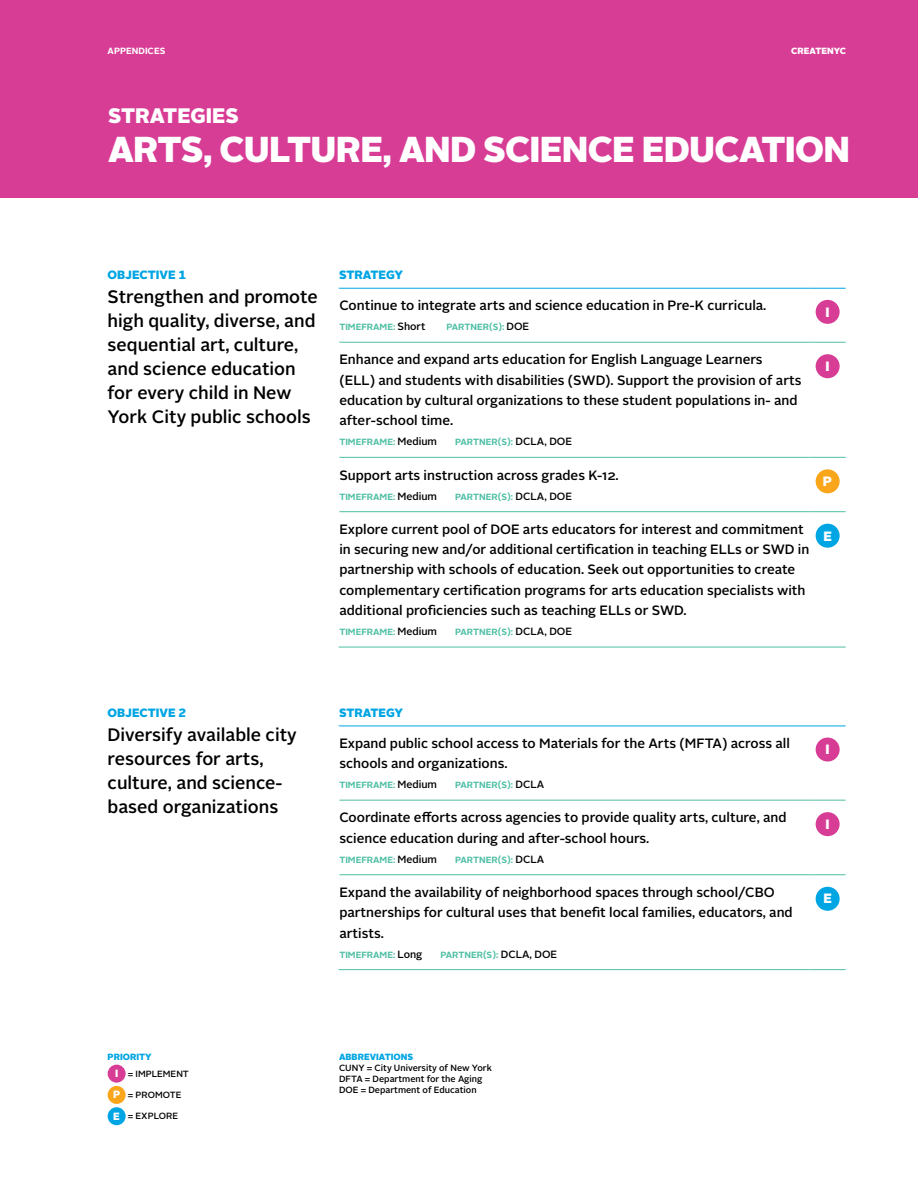
<style>
.page{position:relative;width:918px;height:1188px;background:#fff}
.page>*{position:absolute;margin:0;border:0;box-sizing:border-box;transform-origin:0 0}
.t1{font:900 36px "Alright Sans";letter-spacing:-.02em;color:#fff}
.t2{font:900 36px "Alright Sans";color:#fff}
.t3{font:900 21px "Alright Sans";color:#fff}
.t4{font:500 18px/24px "Alright Sans";color:#000}
.t5{font:500 13.5px/20.2px "Alright Sans";color:#000}
.t6{font:900 13.5px "Alright Sans";color:#fff}
.t7{font:900 12px "Alright Sans";color:#00a5e3}
.t8{font:700 9px "Alright Sans";color:#4fbfa5}
.t9{font:500 9px/10.8px "Alright Sans";color:#000}
.t10{font:700 9px "Alright Sans";color:#fff}
.t11{font:900 9px "Alright Sans";color:#00a5e3}
.t12{font:900 9px "Alright Sans";color:#fff}
.s1{font-weight:500;font-size:10.5px;color:#000}
.s2{font-weight:900;color:#00a5e3}
.s3{font-weight:900;font-size:10.5px;color:#fff}
</style>
<div class="page">
<div style="left:0;top:0;width:918px;height:198px;background:#d83d96"></div>
<div style="left:108px;top:1065px;width:18px;height:18px;background:#d83d96;border-radius:50%"></div>
<div style="left:108px;top:1086px;width:18px;height:18px;background:#faa61a;border-radius:50%"></div>
<div style="left:108px;top:1107px;width:18px;height:18px;background:#00a5e3;border-radius:50%"></div>
<svg style="left:339px;top:287px;width:507px;height:360px"></svg>
<hr style="left:339px;top:288px;width:471px;height:1px;background:#00a5e3">
<hr style="left:810px;top:288px;width:36px;height:1px;background:#00a5e3">
<hr style="left:339px;top:289px;width:1px;height:53px;background:#fff">
<hr style="left:339px;top:342px;width:1px;height:115px;background:#fff">
<hr style="left:339px;top:457px;width:1px;height:55px;background:#fff">
<hr style="left:339px;top:512px;width:1px;height:135px;background:#fff">
<hr style="left:339px;top:342px;width:471px;height:1px;background:#4fbfa5">
<hr style="left:339px;top:457px;width:471px;height:1px;background:#4fbfa5">
<hr style="left:339px;top:511px;width:471px;height:1px;background:#4fbfa5">
<hr style="left:339px;top:647px;width:471px;height:1px;background:#4fbfa5">
<hr style="left:810px;top:457px;width:36px;height:1px;background:#4fbfa5">
<hr style="left:810px;top:342px;width:36px;height:1px;background:#4fbfa5">
<hr style="left:810px;top:511px;width:36px;height:1px;background:#4fbfa5">
<hr style="left:810px;top:647px;width:36px;height:1px;background:#4fbfa5">
<div style="left:816px;top:300px;width:24px;height:24px;background:#d83d96;border-radius:50%"></div>
<div style="left:816px;top:354px;width:24px;height:24px;background:#d83d96;border-radius:50%"></div>
<div style="left:816px;top:469px;width:24px;height:24px;background:#faa61a;border-radius:50%"></div>
<div style="left:816px;top:524px;width:24px;height:24px;background:#00a5e3;border-radius:50%"></div>
<svg style="left:339px;top:725px;width:507px;height:186px"></svg>
<hr style="left:339px;top:726px;width:471px;height:1px;background:#00a5e3">
<hr style="left:810px;top:726px;width:36px;height:1px;background:#00a5e3">
<hr style="left:810px;top:800px;width:36px;height:1px;background:#4fbfa5">
<hr style="left:339px;top:800px;width:1px;height:75px;background:#fff">
<hr style="left:339px;top:875px;width:1px;height:94px;background:#fff">
<hr style="left:339px;top:874px;width:471px;height:1px;background:#4fbfa5">
<hr style="left:339px;top:969px;width:471px;height:1px;background:#4fbfa5">
<hr style="left:339px;top:726px;width:1px;height:74px;background:#fff">
<hr style="left:339px;top:800px;width:471px;height:1px;background:#4fbfa5">
<hr style="left:810px;top:874px;width:36px;height:1px;background:#4fbfa5">
<hr style="left:810px;top:969px;width:36px;height:1px;background:#4fbfa5">
<div style="left:816px;top:738px;width:24px;height:24px;background:#d83d96;border-radius:50%"></div>
<div style="left:816px;top:812px;width:24px;height:24px;background:#d83d96;border-radius:50%"></div>
<div style="left:816px;top:887px;width:24px;height:24px;background:#00a5e3;border-radius:50%"></div>
<p class="t10" style="left:108px;top:45px;width:59px">APPENDICES</p>
<p class="t12" style="left:791px;top:44px;width:56px">CREATENYC</p>
<p class="t10" style="left:108px;top:45px;width:42px">SECTION</p>
<h2 class="t3" style="left:108px;top:101px;width:132px">STRATEGIES</h2>
<h1 class="t1" style="left:108px;top:124px;width:744px">ARTS, CULTURE, AND SCIENCE EDUCATION</h1>
<h2 class="t3" style="left:108px;top:102px;width:254px">EQUITY AND INCLUSION</h2>
<h1 class="t2" style="left:108px;top:125px;width:226px">STRATEGIES</h1>
<h2 class="t3" style="left:103px;top:141px;width:396px">EQUITY AND INCLUSION: STRATEGIES</h2>
<p class="t7" style="left:108px;top:266px;width:80px">OBJECTIVE 1</p>
<h3 class="t4" style="left:108px;top:285px;width:212px">Strengthen and promote high quality, diverse, and sequential art, culture, and science education for every child in New<br>York City public schools</h3>
<p class="t7" style="left:339px;top:266px;width:66px">STRATEGY</p>
<p class="t5" style="left:339px;top:295px;width:429px">Continue to integrate arts and science education in Pre-K curricula.</p>
<p class="t8" style="left:339px;top:321px;width:88px">TIMEFRAME: <span class="s1">Short</span></p>
<p class="t8" style="left:446px;top:321px;width:84px">PARTNER(S): <span class="s1">DOE</span></p>
<p class="t5" style="left:339px;top:350px;width:464px">Enhance and expand arts education for English Language Learners (ELL) and students with disabilities (SWD). Support the provision of arts education by cultural organizations to these student populations in- and after-school time.</p>
<p class="t8" style="left:339px;top:436px;width:99px">TIMEFRAME: <span class="s1">Medium</span></p>
<p class="t8" style="left:455px;top:436px;width:118px">PARTNER(S): <span class="s1">DCLA, DOE</span></p>
<p class="t5" style="left:339px;top:465px;width:281px">Support arts instruction across grades K-12.</p>
<p class="t8" style="left:339px;top:490px;width:99px">TIMEFRAME: <span class="s1">Medium</span></p>
<p class="t8" style="left:455px;top:490px;width:118px">PARTNER(S): <span class="s1">DCLA, DOE</span></p>
<p class="t5" style="left:339px;top:519px;width:471px">Explore current pool of DOE arts educators for interest and commitment in securing new and/or additional certification in teaching ELLs or SWD in partnership with schools of education. Seek out opportunities to create complementary certification programs for arts education specialists with additional proficiencies such as teaching ELLs or SWD.</p>
<p class="t8" style="left:339px;top:626px;width:99px">TIMEFRAME: <span class="s1">Medium</span></p>
<p class="t8" style="left:455px;top:626px;width:118px">PARTNER(S): <span class="s1">DCLA, DOE</span></p>
<p class="t6" style="left:826px;top:302px;width:6px">I</p>
<p class="t6" style="left:826px;top:357px;width:6px">I</p>
<p class="t6" style="left:823px;top:472px;width:11px">P</p>
<p class="t6" style="left:823px;top:527px;width:10px">E</p>
<p class="t7" style="left:108px;top:704px;width:80px">OBJECTIVE 2</p>
<h3 class="t4" style="left:108px;top:723px;width:191px">Diversify available city resources for arts, culture, and science&shy;based organizations</h3>
<p class="t7" style="left:339px;top:704px;width:66px">STRATEGY</p>
<p class="t5" style="left:339px;top:733px;width:452px">Expand public school access to Materials for the Arts (MFTA) across all schools and organizations.</p>
<p class="t8" style="left:339px;top:779px;width:99px">TIMEFRAME: <span class="s1">Medium</span></p>
<p class="t8" style="left:455px;top:779px;width:91px">PARTNER(S): <span class="s1">DCLA</span></p>
<p class="t5" style="left:339px;top:808px;width:449px">Coordinate efforts across agencies to provide quality arts, culture, and science education during and after-school hours.</p>
<p class="t8" style="left:339px;top:853px;width:99px">TIMEFRAME: <span class="s1">Medium</span></p>
<p class="t8" style="left:455px;top:853px;width:91px">PARTNER(S): <span class="s1">DCLA</span></p>
<p class="t5" style="left:339px;top:882px;width:455px">Expand the availability of neighborhood spaces through school/CBO partnerships for cultural uses that benefit local families, educators, and artists.</p>
<p class="t8" style="left:339px;top:948px;width:84px">TIMEFRAME: <span class="s1">Long</span></p>
<p class="t8" style="left:440px;top:948px;width:118px">PARTNER(S): <span class="s1">DCLA, DOE</span></p>
<p class="t6" style="left:826px;top:740px;width:6px">I</p>
<p class="t6" style="left:826px;top:814px;width:6px">I</p>
<p class="t6" style="left:823px;top:889px;width:10px">E</p>
<p class="t9" style="left:115px;top:1048px;width:75px;line-height:16.8px;text-indent:-7px"><span class="s2">PRIORITY<br></span><span class="s3">I</span> = IMPLEMENT</p>
<p class="t9" style="left:113px;top:1089px;width:70px"><span class="s3">P</span> = PROMOTE</p>
<p class="t9" style="left:113px;top:1111px;width:66px"><span class="s3">E</span> = EXPLORE</p>
<p class="t11" style="left:339px;top:1050px;width:76px">ABBREVIATIONS</p>
<p class="t9" style="left:339px;top:1063px;width:154px">CUNY = City University of New York<br>DFTA = Department for the Aging<br>DOE = Department of Education</p>
</div>
